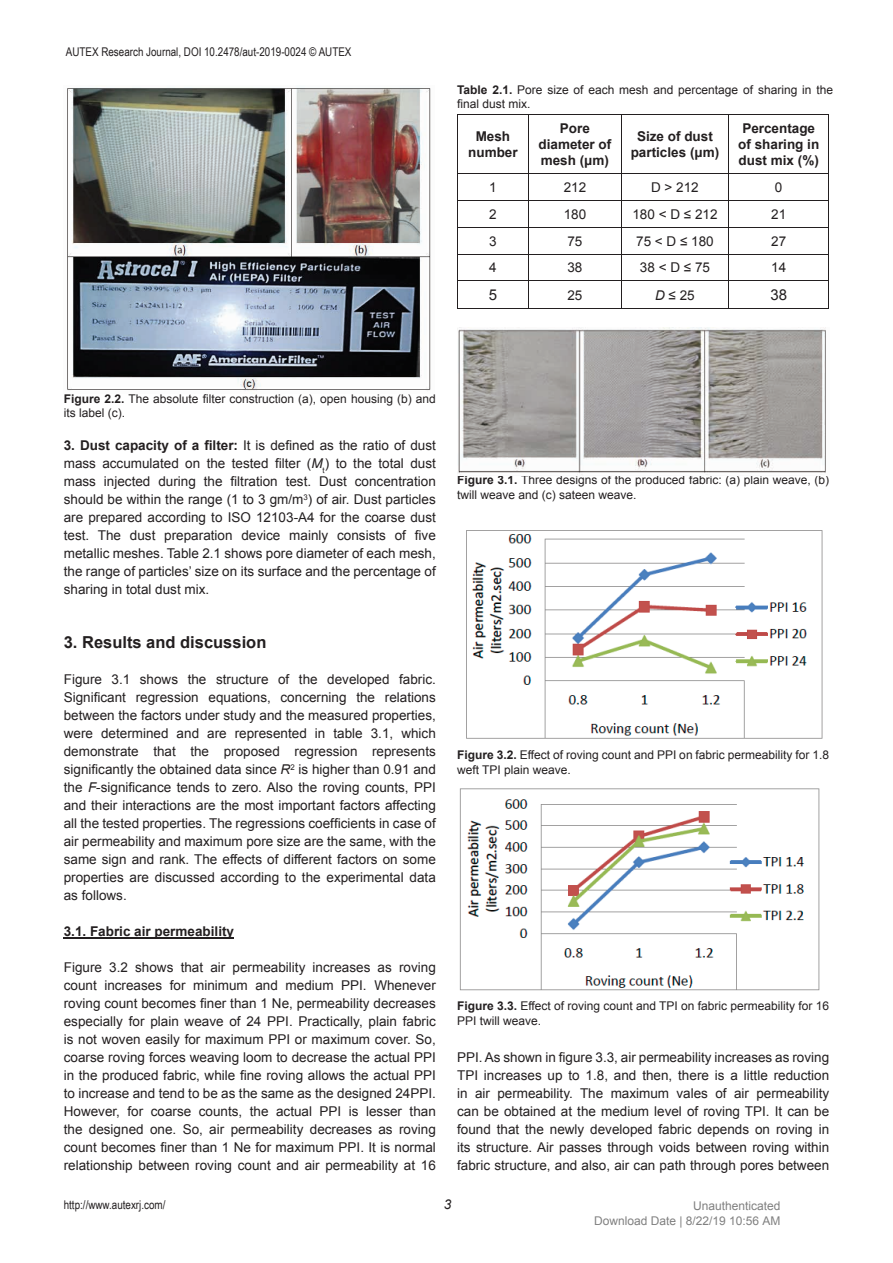
<style>
.page{position:relative;width:893px;height:1263px;background:#fff}
.page>*{position:absolute;margin:0;border:0;box-sizing:border-box;transform-origin:0 0}
.t1{font:700 16.5px "Arial";color:#231f20}
.t2{font:15px "Arial";color:#231f20}
.t3{font:13.5px/18px "Arial";color:#231f20;text-align:justify}
.t4{font:700 13.5px/16.2px "Arial";color:#231f20;text-align:center}
.t5{font:italic 13.5px "Arial";color:#231f20}
.t6{font:12px/14.4px "Arial";color:#231f20}
.t7{font:12px "Arial Narrow";color:#231f20}
.t8{font:12px/15px "Arial";color:#808080;text-align:right}
.s1{font-weight:700}
.s2{font-style:italic}
</style>
<div class="page">
<hr style="left:64px;top:937px;width:170px;height:1px;background:#231f20">
<img style="left:67px;top:87px;width:364px;height:307px">
<hr style="left:528px;top:115px;width:1px;height:58px;background:#231f20">
<hr style="left:621px;top:115px;width:1px;height:58px;background:#231f20">
<hr style="left:728px;top:115px;width:1px;height:58px;background:#231f20">
<hr style="left:457px;top:173px;width:72px;height:1px;background:#231f20">
<hr style="left:529px;top:173px;width:92px;height:1px;background:#231f20">
<hr style="left:621px;top:173px;width:108px;height:1px;background:#231f20">
<hr style="left:729px;top:173px;width:100px;height:1px;background:#231f20">
<hr style="left:457px;top:200px;width:72px;height:1px;background:#231f20">
<hr style="left:529px;top:200px;width:92px;height:1px;background:#231f20">
<hr style="left:621px;top:200px;width:108px;height:1px;background:#231f20">
<hr style="left:729px;top:200px;width:100px;height:1px;background:#231f20">
<hr style="left:457px;top:227px;width:72px;height:1px;background:#231f20">
<hr style="left:529px;top:227px;width:92px;height:1px;background:#231f20">
<hr style="left:621px;top:227px;width:108px;height:1px;background:#231f20">
<hr style="left:729px;top:227px;width:100px;height:1px;background:#231f20">
<hr style="left:457px;top:254px;width:72px;height:1px;background:#231f20">
<hr style="left:529px;top:254px;width:92px;height:1px;background:#231f20">
<hr style="left:621px;top:254px;width:108px;height:1px;background:#231f20">
<hr style="left:729px;top:254px;width:100px;height:1px;background:#231f20">
<hr style="left:457px;top:281px;width:72px;height:1px;background:#231f20">
<hr style="left:529px;top:281px;width:92px;height:1px;background:#231f20">
<svg style="left:528px;top:174px;width:1px;height:135px"></svg>
<hr style="left:621px;top:281px;width:108px;height:1px;background:#231f20">
<svg style="left:621px;top:174px;width:1px;height:135px"></svg>
<hr style="left:729px;top:281px;width:100px;height:1px;background:#231f20">
<svg style="left:728px;top:174px;width:1px;height:135px"></svg>
<hr style="left:457px;top:114px;width:72px;height:1px;background:#231f20">
<hr style="left:457px;top:115px;width:1px;height:58px;background:#231f20">
<hr style="left:529px;top:114px;width:92px;height:1px;background:#231f20">
<hr style="left:621px;top:114px;width:108px;height:1px;background:#231f20">
<hr style="left:729px;top:114px;width:100px;height:1px;background:#231f20">
<hr style="left:829px;top:115px;width:1px;height:58px;background:#231f20">
<svg style="left:457px;top:174px;width:1px;height:135px"></svg>
<hr style="left:457px;top:309px;width:72px;height:1px;background:#231f20">
<hr style="left:529px;top:309px;width:92px;height:1px;background:#231f20">
<hr style="left:621px;top:309px;width:108px;height:1px;background:#231f20">
<hr style="left:729px;top:309px;width:100px;height:1px;background:#231f20">
<img style="left:457px;top:327px;width:369px;height:148px">
<img style="left:466px;top:530px;width:357px;height:209px">
<img style="left:459px;top:788px;width:361px;height:203px">
<p class="t7" style="left:66px;top:43px;width:287px">AUTEX Research Journal, DOI 10.2478/aut-2019-0024 © AUTEX</p>
<p class="t6" style="left:457px;top:83px;width:377px"><span class="s1">Table 2.1.</span> Pore size of each mesh and percentage of sharing in the final dust mix.</p>
<p class="t4" style="left:468px;top:128px;width:51px">Mesh number</p>
<p class="t4" style="left:539px;top:120px;width:74px">Pore diameter of mesh (μm)</p>
<p class="t4" style="left:631px;top:128px;width:90px">Size of dust particles (μm)</p>
<p class="t4" style="left:738px;top:120px;width:83px">Percentage of sharing in dust mix (%)</p>
<p class="t3" style="left:489px;top:178px;width:9px">1</p>
<p class="t3" style="left:564px;top:178px;width:24px">212</p>
<p class="t3" style="left:651px;top:178px;width:49px">D &gt; 212</p>
<p class="t3" style="left:775px;top:178px;width:9px">0</p>
<p class="t3" style="left:489px;top:205px;width:9px">2</p>
<p class="t3" style="left:564px;top:205px;width:24px">180</p>
<p class="t3" style="left:632px;top:205px;width:87px">180 &lt; D ≤ 212</p>
<p class="t3" style="left:771px;top:205px;width:17px">21</p>
<p class="t3" style="left:489px;top:232px;width:9px">3</p>
<p class="t3" style="left:567px;top:232px;width:17px">75</p>
<p class="t3" style="left:636px;top:232px;width:79px">75 &lt; D ≤ 180</p>
<p class="t3" style="left:771px;top:232px;width:17px">27</p>
<p class="t3" style="left:489px;top:259px;width:9px">4</p>
<p class="t3" style="left:567px;top:259px;width:17px">38</p>
<p class="t3" style="left:640px;top:259px;width:72px">38 &lt; D ≤ 75</p>
<p class="t3" style="left:771px;top:259px;width:17px">14</p>
<p class="t2" style="left:489px;top:285px;width:10px">5</p>
<p class="t3" style="left:567px;top:286px;width:17px">25</p>
<p class="t3" style="left:655px;top:286px;width:41px"><span class="s2">D</span> ≤ 25</p>
<p class="t2" style="left:770px;top:285px;width:18px">38</p>
<p class="t6" style="left:64px;top:391px;width:374px"><span class="s1">Figure 2.2.</span> The absolute filter construction (a), open housing (b) and its label (c).</p>
<p class="t3" style="left:64px;top:436px;width:374px"><span class="s1">3. Dust capacity of a filter:</span> It is defined as the ratio of dust mass accumulated on the tested filter (<span class="s2">M</span><sub>t</sub>) to the total dust mass injected during the filtration test. Dust concentration should be within the range (1 to 3 gm/m<sup>3</sup>) of air. Dust particles are prepared according to ISO 12103-A4 for the coarse dust test. The dust preparation device mainly consists of five metallic meshes. Table 2.1 shows pore diameter of each mesh, the range of particles’ size on its surface and the percentage of sharing in total dust mix.</p>
<p class="t1" style="left:64px;top:631px;width:204px">3. Results and discussion</p>
<p class="t3" style="left:64px;top:670px;width:374px">Figure 3.1 shows the structure of the developed fabric.<br>Significant regression equations, concerning the relations between the factors under study and the measured properties, were determined and are represented in table 3.1, which demonstrate that the proposed regression represents significantly the obtained data since <span class="s2">R</span><sup>2</sup> is higher than 0.91 and the <span class="s2">F</span>-significance tends to zero. Also the roving counts, PPI and their interactions are the most important factors affecting all the tested properties. The regressions coefficients in case of air permeability and maximum pore size are the same, with the same sign and rank. The effects of different factors on some properties are discussed according to the experimental data as follows.</p>
<p class="t4" style="left:64px;top:924px;width:172px">3.1. Fabric air permeability</p>
<p class="t3" style="left:64px;top:958px;width:374px">Figure 3.2 shows that air permeability increases as roving count increases for minimum and medium PPI. Whenever roving count becomes finer than 1 Ne, permeability decreases especially for plain weave of 24 PPI. Practically, plain fabric is not woven easily for maximum PPI or maximum cover. So, coarse roving forces weaving loom to decrease the actual PPI in the produced fabric, while fine roving allows the actual PPI to increase and tend to be as the same as the designed 24PPI.<br>However, for coarse counts, the actual PPI is lesser than the designed one. So, air permeability decreases as roving count becomes finer than 1 Ne for maximum PPI. It is normal relationship between roving count and air permeability at 16</p>
<p class="t6" style="left:457px;top:473px;width:374px"><span class="s1">Figure 3.1.</span> Three designs of the produced fabric: (a) plain weave, (b) twill weave and (c) sateen weave.</p>
<p class="t6" style="left:457px;top:748px;width:374px"><span class="s1">Figure 3.2.</span> Effect of roving count and PPI on fabric permeability for 1.8 weft TPI plain weave.</p>
<p class="t6" style="left:457px;top:999px;width:374px"><span class="s1">Figure 3.3.</span> Effect of roving count and TPI on fabric permeability for 16<br>PPI twill weave.</p>
<p class="t3" style="left:457px;top:1048px;width:374px">PPI. As shown in figure 3.3, air permeability increases as roving TPI increases up to 1.8, and then, there is a little reduction in air permeability. The maximum vales of air permeability can be obtained at the medium level of roving TPI. It can be found that the newly developed fabric depends on roving in its structure. Air passes through voids between roving within fabric structure, and also, air can path through pores between</p>
<p class="t7" style="left:64px;top:1196px;width:103px">http://www.autexrj.com/</p>
<p class="t5" style="left:444px;top:1196px;width:9px">3</p>
<p class="t8" style="left:594px;top:1200px;width:188px">Unauthenticated<br>Download Date | 8/22/19 10:56 AM</p>
</div>
